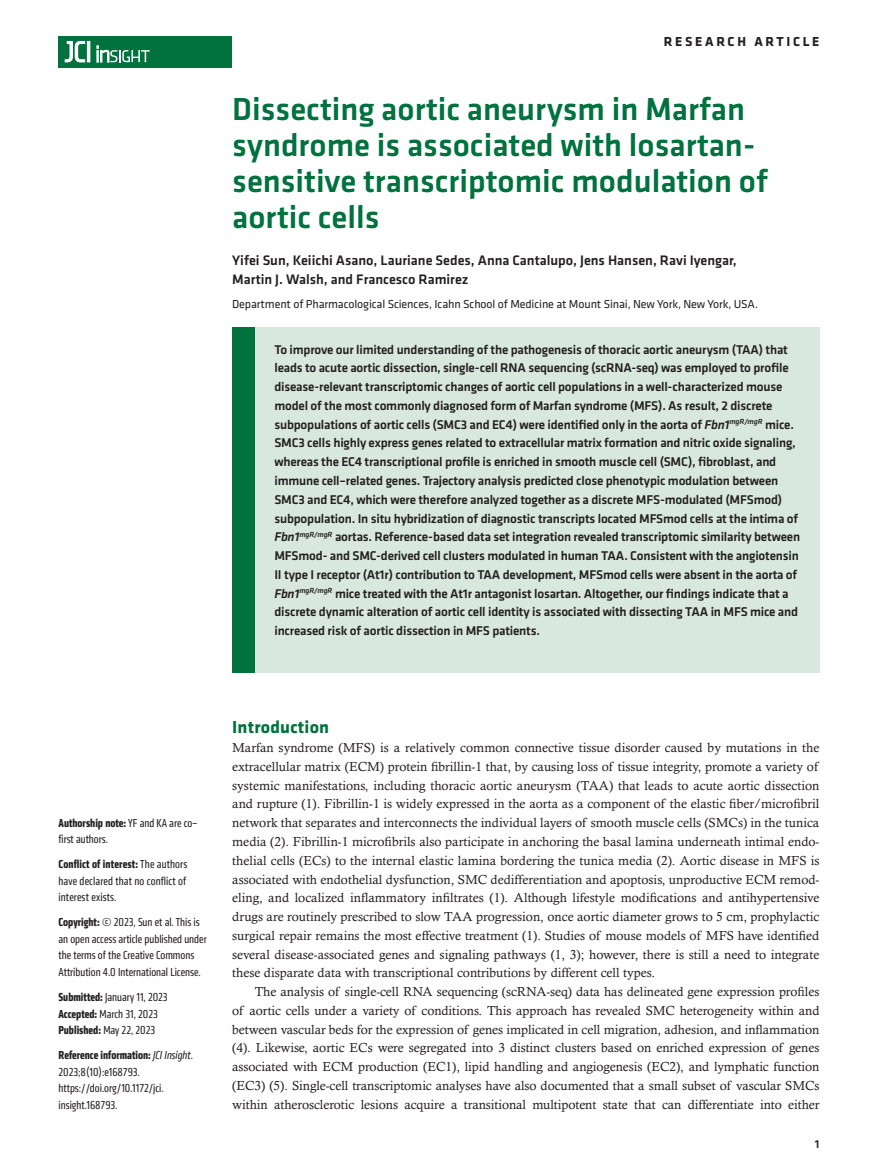
<style>
.page{position:relative;width:878px;height:1175px;background:#fff}
.page>*{position:absolute;margin:0;border:0;box-sizing:border-box;transform-origin:0 0}
.t1{font:500 33px/36px "Klavika Basic";color:#00723e}
.t2{font:700 18px "Klavika";letter-spacing:.01em;color:#00723e}
.t3{font:500 14.25px/19.5px "Klavika Basic";color:#231f20}
.t4{font:700 13.5px "Klavika Basic";letter-spacing:.2em;color:#231f20}
.t5{font:13.2px/18.8px "Calisto MT Std";color:#231f20;text-align:justify}
.t6{font:500 13.2px/18.8px "Klavika Basic";letter-spacing:-.015em;color:#231f20}
.t7{font:condensed 12px/16.5px "Klavika";color:#231f20}
.t8{font:12px "Klavika";letter-spacing:-.01em;color:#231f20}
.t9{font:500 12px "Klavika Basic";color:#231f20}
.s1{font-style:italic}
.s2{font-weight:700}
</style>
<div class="page">
<div style="left:59px;top:36px;width:173px;height:31px;background:#00723e"></div>
<hr style="left:87px;top:41px;width:3px;height:21px;background:#fff">
<svg style="left:64px;top:41px;width:21px;height:22px"></svg>
<svg style="left:97px;top:46px;width:53px;height:16px"></svg>
<div style="left:232px;top:327px;width:587px;height:345px;background:#d8e8df"></div>
<div style="left:232px;top:327px;width:22px;height:345px;background:#00723e"></div>
<p class="t4" style="left:663px;top:32px;width:157px">RESEARCH ARTICLE</p>
<h1 class="t1" style="left:232px;top:91px;width:537px">Dissecting aortic aneurysm in Marfan syndrome is associated with losartan&shy;sensitive transcriptomic modulation of aortic cells</h1>
<p class="t3" style="left:232px;top:250px;width:506px">Yifei Sun, Keiichi Asano, Lauriane Sedes, Anna Cantalupo, Jens Hansen, Ravi Iyengar,<br>Martin J. Walsh, and Francesco Ramirez</p>
<p class="t8" style="left:232px;top:296px;width:527px">Department of Pharmacological Sciences, Icahn School of Medicine at Mount Sinai, New York, New York, USA.</p>
<p class="t6" style="left:274px;top:339px;width:527px">To improve our limited understanding of the pathogenesis of thoracic aortic aneurysm (TAA) that leads to acute aortic dissection, single-cell RNA sequencing (scRNA-seq) was employed to profile disease-relevant transcriptomic changes of aortic cell populations in a well-characterized mouse model of the most commonly diagnosed form of Marfan syndrome (MFS). As result, 2 discrete subpopulations of aortic cells (SMC3 and EC4) were identified only in the aorta of <span class="s1">Fbn1</span><sup>mgR/mgR</sup> mice.<br>SMC3 cells highly express genes related to extracellular matrix formation and nitric oxide signaling, whereas the EC4 transcriptional profile is enriched in smooth muscle cell (SMC), fibroblast, and immune cell–related genes. Trajectory analysis predicted close phenotypic modulation between SMC3 and EC4, which were therefore analyzed together as a discrete MFS-modulated (MFSmod) subpopulation. In situ hybridization of diagnostic transcripts located MFSmod cells at the intima of <span class="s1">Fbn1</span><sup>mgR/mgR</sup> aortas. Reference-based data set integration revealed transcriptomic similarity between MFSmod- and SMC-derived cell clusters modulated in human TAA. Consistent with the angiotensin II type I receptor (At1r) contribution to TAA development, MFSmod cells were absent in the aorta of <span class="s1">Fbn1</span><sup>mgR/mgR</sup> mice treated with the At1r antagonist losartan. Altogether, our findings indicate that a discrete dynamic alteration of aortic cell identity is associated with dissecting TAA in MFS mice and increased risk of aortic dissection in MFS patients.</p>
<p class="t7" style="left:59px;top:814px;width:141px"><span class="s2">Authorship note:</span> YF and KA are co– first authors.</p>
<p class="t7" style="left:59px;top:856px;width:130px;text-align:justify"><span class="s2">Conflict of interest:</span> The authors have declared that no conflict of interest exists.</p>
<p class="t7" style="left:59px;top:914px;width:150px"><span class="s2">Copyright:</span> © 2023, Sun et al. This is an open access article published under the terms of the Creative Commons Attribution 4.0 International License.</p>
<p class="t7" style="left:59px;top:988px;width:111px"><span class="s2">Submitted:</span> January 11, 2023<br><span class="s2">Accepted:</span> March 31, 2023<br><span class="s2">Published:</span> May 22, 2023</p>
<p class="t7" style="left:59px;top:1046px;width:136px"><span class="s2">Reference information:</span> <span class="s1">JCI Insight</span>.<br>2023;8(10):e168793. https://doi.org/10.1172/jci. insight.168793.</p>
<h2 class="t2" style="left:232px;top:714px;width:98px">Introduction</h2>
<p class="t5" style="left:232px;top:738px;width:588px">Marfan syndrome (MFS) is a relatively common connective tissue disorder caused by mutations in the extracellular matrix (ECM) protein fibrillin-1 that, by causing loss of tissue integrity, promote a variety of systemic manifestations, including thoracic aortic aneurysm (TAA) that leads to acute aortic dissection and rupture (1). Fibrillin-1 is widely expressed in the aorta as a component of the elastic fiber/microfibril network that separates and interconnects the individual layers of smooth muscle cells (SMCs) in the tunica media (2). Fibrillin-1 microfibrils also participate in anchoring the basal lamina underneath intimal endo&shy;thelial cells (ECs) to the internal elastic lamina bordering the tunica media (2). Aortic disease in MFS is associated with endothelial dysfunction, SMC dedifferentiation and apoptosis, unproductive ECM remod&shy;eling, and localized inflammatory infiltrates (1). Although lifestyle modifications and antihypertensive drugs are routinely prescribed to slow TAA progression, once aortic diameter grows to 5 cm, prophylactic surgical repair remains the most effective treatment (1). Studies of mouse models of MFS have identified several disease-associated genes and signaling pathways (1, 3); however, there is still a need to integrate these disparate data with transcriptional contributions by different cell types.</p>
<p class="t5" style="left:232px;top:982px;width:588px;text-indent:22px">The analysis of single-cell RNA sequencing (scRNA-seq) data has delineated gene expression profiles of aortic cells under a variety of conditions. This approach has revealed SMC heterogeneity within and between vascular beds for the expression of genes implicated in cell migration, adhesion, and inflammation (4). Likewise, aortic ECs were segregated into 3 distinct clusters based on enriched expression of genes associated with ECM production (EC1), lipid handling and angiogenesis (EC2), and lymphatic function (EC3) (5). Single-cell transcriptomic analyses have also documented that a small subset of vascular SMCs within atherosclerotic lesions acquire a transitional multipotent state that can differentiate into either</p>
<p class="t9" style="left:814px;top:1135px;width:6px">1</p>
</div>
